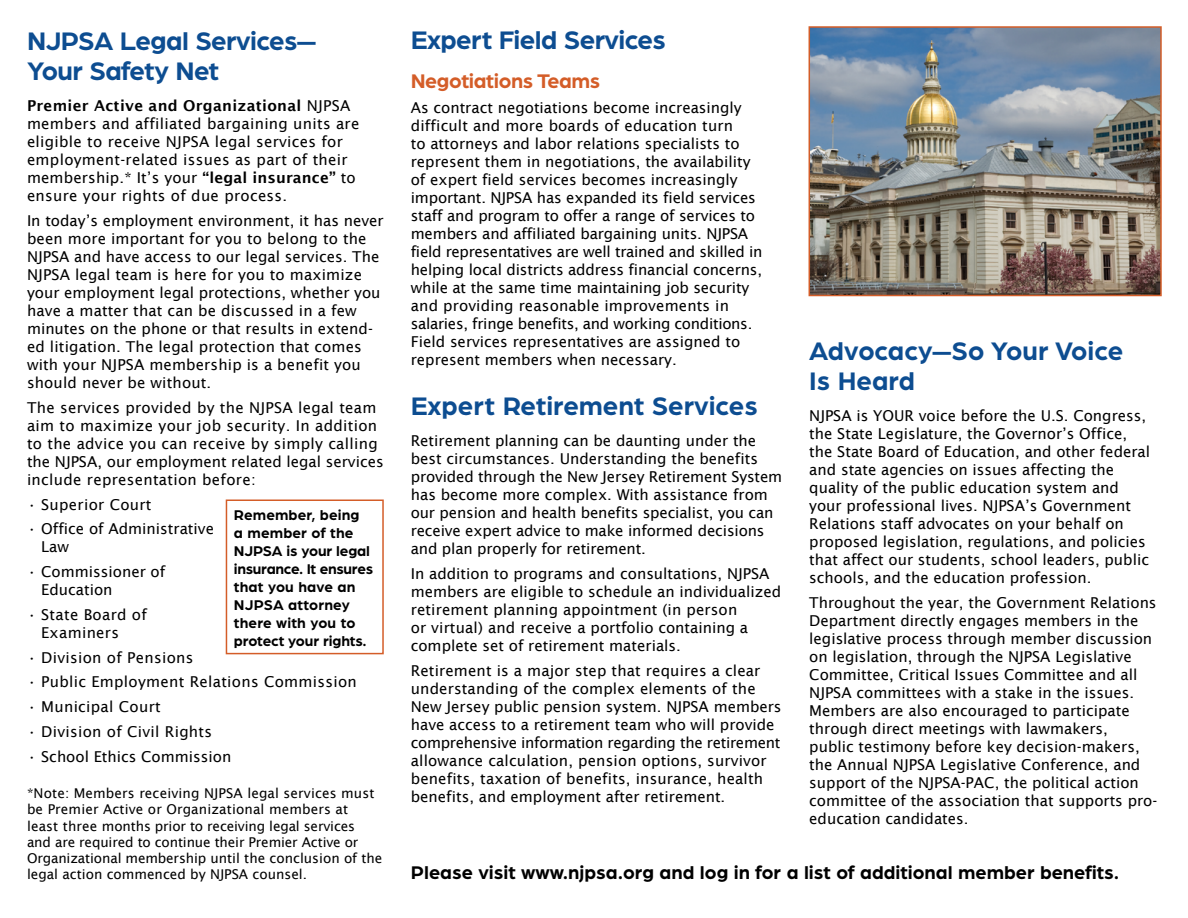
<style>
.page{position:relative;width:1188px;height:918px;background:#fff}
.page>*{position:absolute;margin:0;border:0;box-sizing:border-box;transform-origin:0 0}
.t1{font:700 27px/30px "Arboria";letter-spacing:-.02em;color:#0d4d91}
.t2{font:700 27px/30px "Arboria";color:#0d4d91}
.t3{font:700 21px "Arboria";letter-spacing:-.02em;color:#d45d28}
.t4{font:700 19.5px "Arboria";color:#000}
.t5{font:15px/18px "Lucida Sans";color:#000}
.t6{font:15px/18px "Lucida Sans";letter-spacing:.02em;color:#000}
.t7{font:700 15px/18px "Arboria";letter-spacing:-.005em;color:#000}
.t8{font:13.5px/16.2px "Lucida Sans";color:#000}
.s1{font-weight:600}
</style>
<div class="page">
<div style="left:226px;top:500px;width:158px;height:154px;border:2px solid #d45d28"></div>
<img style="left:812px;top:29px;width:347px;height:264px">
<div style="left:809px;top:26px;width:353px;height:270px;border:2px solid #d45d28"></div>
<h1 class="t1" style="left:27px;top:24px;width:291px">NJPSA Legal Services—<br>Your Safety Net</h1>
<p class="t6" style="left:27px;top:97px;width:334px"><span class="s1">Premier Active and Organizational</span> NJPSA members and affiliated bargaining units are eligible to receive NJPSA legal services for employment-related issues as part of their membership.* It’s your <span class="s1">“legal insurance”</span> to ensure your rights of due process.</p>
<p class="t5" style="left:27px;top:212px;width:358px">In today’s employment environment, it has never been more important for you to belong to the NJPSA and have access to our legal services. The NJPSA legal team is here for you to maximize your employment legal protections, whether you have a matter that can be discussed in a few minutes on the phone or that results in extend&shy;ed litigation. The legal protection that comes with your NJPSA membership is a benefit you should never be without.</p>
<p class="t6" style="left:27px;top:399px;width:358px">The services provided by the NJPSA legal team aim to maximize your job security. In addition to the advice you can receive by simply calling the NJPSA, our employment related legal services include representation before:</p>
<p class="t6" style="left:27px;top:495px;width:126px">• Superior Court</p>
<p class="t5" style="left:41px;top:520px;width:174px;text-indent:-14px">• Office of Administrative<br>Law</p>
<p class="t5" style="left:41px;top:563px;width:126px;text-indent:-14px">• Commissioner of<br>Education</p>
<p class="t6" style="left:41px;top:606px;width:107px;text-indent:-14px">• State Board of<br>Examiners</p>
<p class="t6" style="left:27px;top:648px;width:168px">• Division of Pensions</p>
<p class="t6" style="left:27px;top:673px;width:331px">• Public Employment Relations Commission</p>
<p class="t6" style="left:27px;top:698px;width:135px">• Municipal Court</p>
<p class="t6" style="left:27px;top:723px;width:187px">• Division of Civil Rights</p>
<p class="t5" style="left:27px;top:747px;width:206px">• School Ethics Commission</p>
<p class="t8" style="left:27px;top:785px;width:357px">*Note: Members receiving NJPSA legal services must be Premier Active or Organizational members at least three months prior to receiving legal services and are required to continue their Premier Active or Organizational membership until the conclusion of the legal action commenced by NJPSA counsel.</p>
<p class="t7" style="left:234px;top:505px;width:141px">Remember, being<br>a member of the<br>NJPSA is your legal insurance. It ensures that you have an<br>NJPSA attorney there with you to protect your rights.</p>
<h1 class="t1" style="left:411px;top:24px;width:257px">Expert Field Services</h1>
<h2 class="t3" style="left:411px;top:66px;width:191px">Negotiations Teams</h2>
<p class="t5" style="left:411px;top:98px;width:353px">As contract negotiations become increasingly difficult and more boards of education turn<br>to attorneys and labor relations specialists to represent them in negotiations, the availability of expert field services becomes increasingly important. NJPSA has expanded its field services staff and program to offer a range of services to members and affiliated bargaining units. NJPSA field representatives are well trained and skilled in helping local districts address financial concerns, while at the same time maintaining job security and providing reasonable improvements in salaries, fringe benefits, and working conditions.<br>Field services representatives are assigned to represent members when necessary.</p>
<h1 class="t2" style="left:411px;top:389px;width:348px">Expert Retirement Services</h1>
<p class="t5" style="left:411px;top:432px;width:373px">Retirement planning can be daunting under the best circumstances. Understanding the benefits provided through the New Jersey Retirement System has become more complex. With assistance from our pension and health benefits specialist, you can receive expert advice to make informed decisions and plan properly for retirement.</p>
<p class="t5" style="left:411px;top:565px;width:372px">In addition to programs and consultations, NJPSA members are eligible to schedule an individualized retirement planning appointment (in person<br>or virtual) and receive a portfolio containing a complete set of retirement materials.</p>
<p class="t5" style="left:411px;top:662px;width:372px">Retirement is a major step that requires a clear understanding of the complex elements of the New Jersey public pension system. NJPSA members have access to a retirement team who will provide comprehensive information regarding the retirement allowance calculation, pension options, survivor benefits, taxation of benefits, insurance, health benefits, and employment after retirement.</p>
<h1 class="t2" style="left:809px;top:334px;width:315px">Advocacy—So Your Voice<br>Is Heard</h1>
<p class="t5" style="left:809px;top:407px;width:342px">NJPSA is YOUR voice before the U.S. Congress, the State Legislature, the Governor’s Office, the State Board of Education, and other federal and state agencies on issues affecting the quality of the public education system and your professional lives. NJPSA’s Government Relations staff advocates on your behalf on proposed legislation, regulations, and policies that affect our students, school leaders, public schools, and the education profession.</p>
<p class="t5" style="left:809px;top:594px;width:350px">Throughout the year, the Government Relations Department directly engages members in the legislative process through member discussion on legislation, through the NJPSA Legislative Committee, Critical Issues Committee and all NJPSA committees with a stake in the issues.<br>Members are also encouraged to participate through direct meetings with lawmakers,<br>public testimony before key decision-makers, the Annual NJPSA Legislative Conference, and support of the NJPSA-PAC, the political action committee of the association that supports pro&shy;education candidates.</p>
<h3 class="t4" style="left:411px;top:859px;width:710px">Please visit www.njpsa.org and log in for a list of additional member benefits.</h3>
</div>
